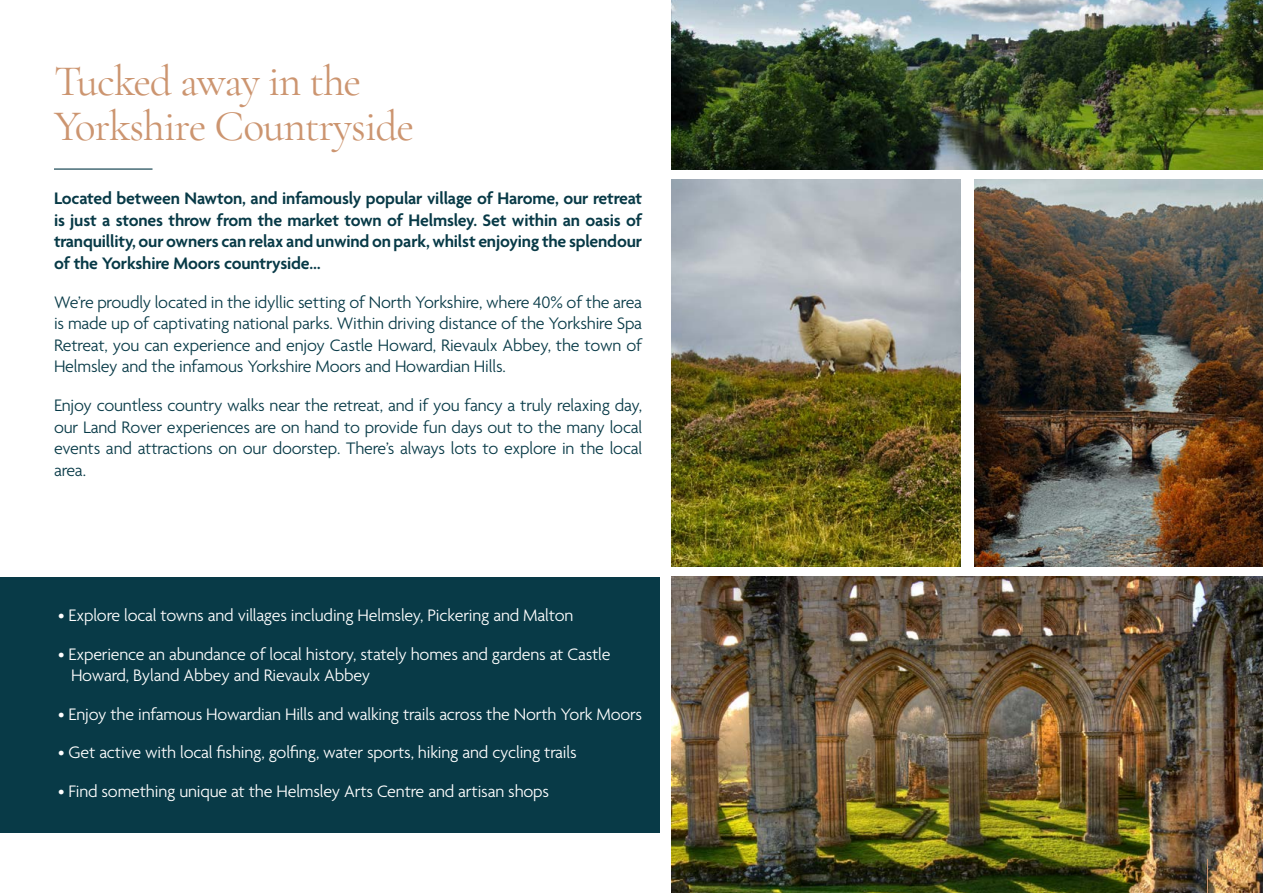
<style>
.page{position:relative;width:1263px;height:893px;background:#fff}
.page>*{position:absolute;margin:0;border:0;box-sizing:border-box;transform-origin:0 0}
.t1{font:43.5px/45px "Cormorant Garamond";letter-spacing:-.025em;color:#cc9570}
.t2{font:300 18px/21.6px "Agenda";letter-spacing:-.01em;color:#083a47;text-align:justify}
.t3{font:300 18px/21.6px "Agenda";letter-spacing:-.01em;color:#fff}
.t4{font:600 18px/21.6px "Agenda";letter-spacing:-.01em;color:#083a47;text-align:justify}
.t5{font:18px "Cormorant Garamond";color:#cc9570}
</style>
<div class="page">
<div style="left:0;top:577px;width:660px;height:255px;background:#083a47"></div>
<hr style="left:54px;top:168px;width:99px;height:2px;background:#083a47">
<img style="left:672px;top:0;width:591px;height:170px">
<img style="left:672px;top:180px;width:289px;height:387px">
<img style="left:672px;top:577px;width:591px;height:316px">
<img style="left:974px;top:180px;width:289px;height:387px">
<hr style="left:1207px;top:859px;width:1px;height:34px;background:#cc9570">
<h1 class="t1" style="left:54px;top:58px;width:362px">Tucked away in the<br>Yorkshire Countryside</h1>
<p class="t4" style="left:54px;top:189px;width:590px">Located between Nawton, and infamously popular village of Harome, our retreat is just a stones throw from the market town of Helmsley. Set within an oasis of tranquillity, our owners can relax and unwind on park, whilst enjoying the splendour of the Yorkshire Moors countryside…</p>
<p class="t2" style="left:54px;top:292px;width:590px">We’re proudly located in the idyllic setting of North Yorkshire, where 40% of the area is made up of captivating national parks. Within driving distance of the Yorkshire Spa Retreat, you can experience and enjoy Castle Howard, Rievaulx Abbey, the town of Helmsley and the infamous Yorkshire Moors and Howardian Hills.</p>
<p class="t2" style="left:54px;top:396px;width:590px">Enjoy countless country walks near the retreat, and if you fancy a truly relaxing day, our Land Rover experiences are on hand to provide fun days out to the many local events and attractions on our doorstep. There’s always lots to explore in the local area.</p>
<p class="t3" style="left:58px;top:605px;width:517px">• Explore local towns and villages including Helmsley, Pickering and Malton</p>
<p class="t3" style="left:71px;top:644px;width:541px;text-indent:-13px">• Experience an abundance of local history, stately homes and gardens at Castle<br>Howard, Byland Abbey and Rievaulx Abbey</p>
<p class="t3" style="left:58px;top:704px;width:585px">• Enjoy the infamous Howardian Hills and walking trails across the North York Moors</p>
<p class="t3" style="left:58px;top:743px;width:520px">• Get active with local fishing, golfing, water sports, hiking and cycling trails</p>
<p class="t3" style="left:58px;top:781px;width:492px">• Find something unique at the Helmsley Arts Centre and artisan shops</p>
<p class="t5" style="left:1228px;top:859px;width:9px">7</p>
</div>
